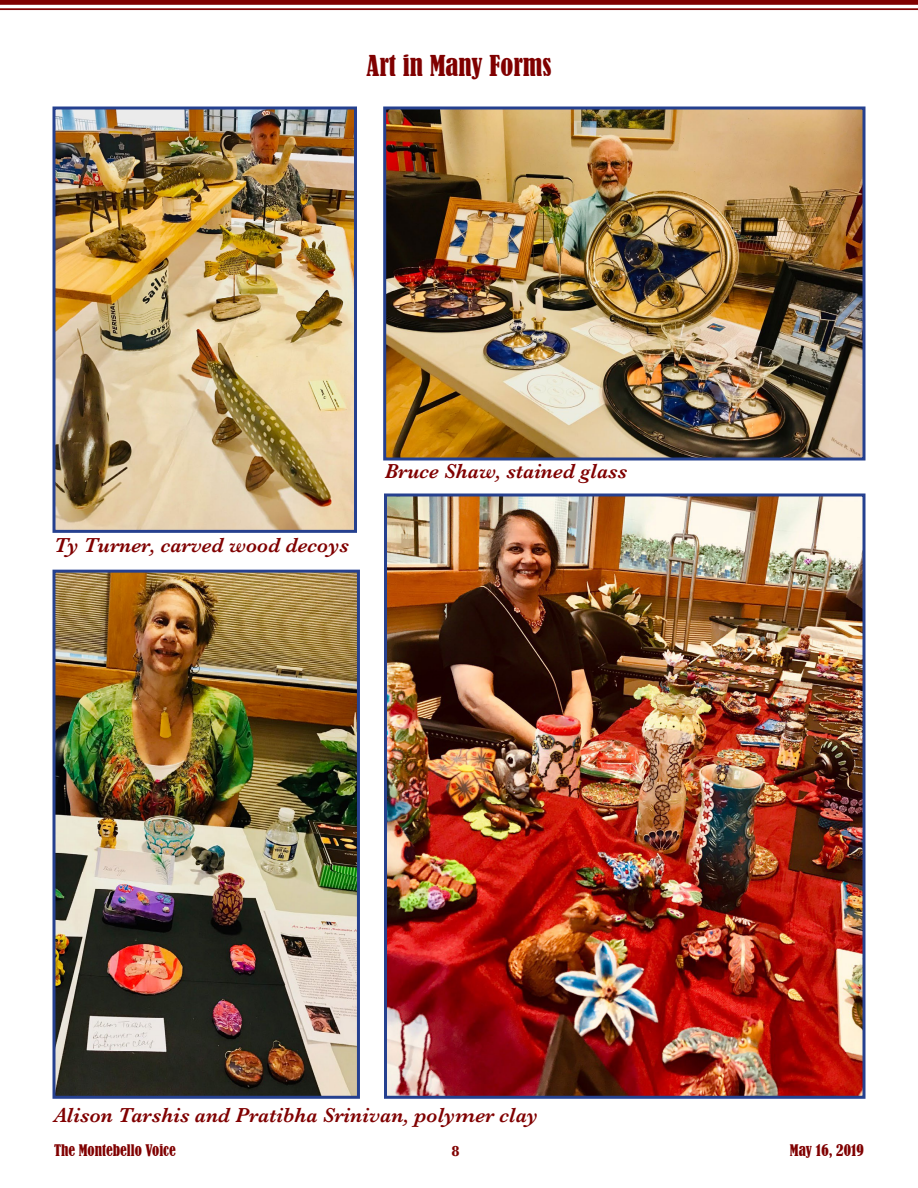
<style>
.page{position:relative;width:918px;height:1188px;background:#fff}
.page>*{position:absolute;margin:0;border:0;box-sizing:border-box;transform-origin:0 0}
.t1{font:condensed 27px "Bernard";color:#800000}
.t2{font:italic 600 21px "Baskerville";color:#800000}
.t3{font:condensed 15px "Bernard";color:#800000}
.t4{font:700 15px "Baskerville";color:#800000}
</style>
<div class="page">
<div style="left:0;top:0;width:918px;height:5px;background:#800000"></div>
<hr style="left:0;top:8px;width:918px;height:2px;background:#800000">
<img style="left:387px;top:110px;width:475px;height:346px">
<div style="left:383px;top:106px;width:483px;height:354px;border:3px solid #25408f"></div>
<img style="left:388px;top:498px;width:474px;height:597px">
<div style="left:384px;top:494px;width:482px;height:605px;border:3px solid #25408f"></div>
<img style="left:56px;top:110px;width:297px;height:419px">
<div style="left:52px;top:106px;width:305px;height:427px;border:3px solid #25408f"></div>
<img style="left:56px;top:574px;width:300px;height:521px">
<div style="left:52px;top:570px;width:308px;height:529px;border:3px solid #25408f"></div>
<p class="t1" style="left:366px;top:50px;width:187px">Art in Many Forms</p>
<p class="t2" style="left:54px;top:531px;width:297px">Ty Turner, carved wood decoys</p>
<p class="t2" style="left:385px;top:457px;width:244px">Bruce Shaw, stained glass</p>
<p class="t2" style="left:54px;top:1101px;width:486px">Alison Tarshis and Pratibha Srinivan, polymer clay</p>
<p class="t3" style="left:54px;top:1141px;width:123px">The Montebello Voice</p>
<p class="t4" style="left:452px;top:1140px;width:10px">8</p>
<p class="t3" style="left:790px;top:1141px;width:76px">May 16, 2019</p>
</div>
